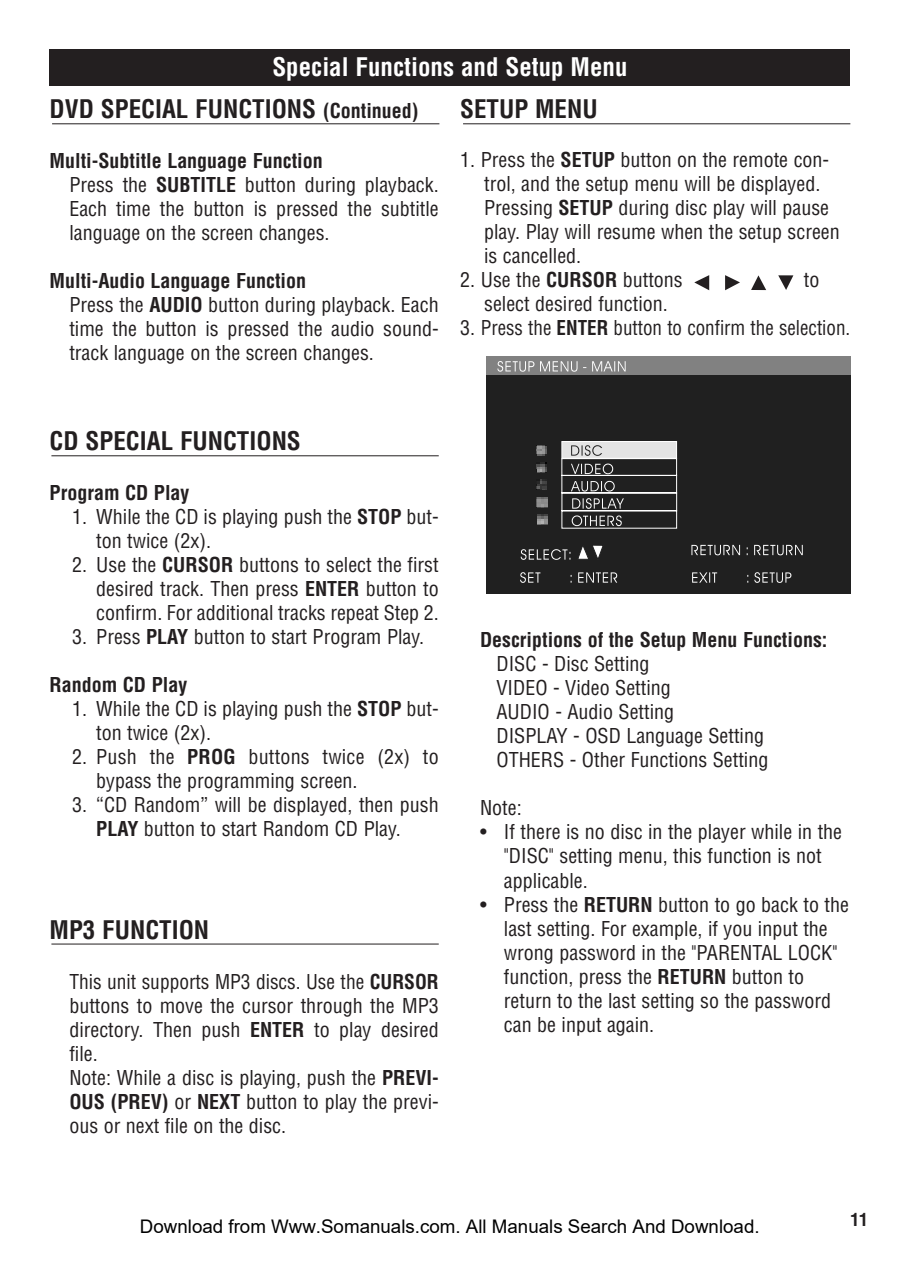
<style>
.page{position:relative;width:900px;height:1262px;background:#fff}
.page>*{position:absolute;margin:0;border:0;box-sizing:border-box;transform-origin:0 0}
.t1{font:700 condensed 25px/42px "Helvetica";color:#fff}
.t2{font:700 condensed 25px "Helvetica";color:#231f20}
.t3{font:condensed 20px/24px "Helvetica";color:#231f20}
.t4{font:700 condensed 20px "Helvetica";color:#231f20}
.t5{font:18.75px "Arial";color:#000}
.t6{font:700 condensed 17.5px "Helvetica";color:#231f20}
.s1{color:#231f20}
.s2{font-size:20px;color:#231f20}
.s3{font-weight:700}
</style>
<div class="page">
<div style="left:50px;top:50px;width:800px;height:36px;background:#231f20"></div>
<div style="left:487px;top:356px;width:363px;height:19px;background:#818181"></div>
<div style="left:486px;top:376px;width:364px;height:218px;background:#202020"></div>
<div style="left:562px;top:441px;width:114px;height:18px;background:#e4e4e4"></div>
<svg style="left:521px;top:549px;width:49px;height:11px"></svg>
<svg style="left:578px;top:545px;width:25px;height:15px"></svg>
<svg style="left:691px;top:545px;width:112px;height:10px"></svg>
<svg style="left:520px;top:572px;width:271px;height:11px"></svg>
<svg style="left:497px;top:361px;width:129px;height:11px"></svg>
<div style="left:562px;top:441px;width:115px;height:17px;border:1px solid #fff"></div>
<svg style="left:536px;top:445px;width:10px;height:11px"></svg>
<svg style="left:536px;top:462px;width:10px;height:10px"></svg>
<svg style="left:536px;top:479px;width:10px;height:10px"></svg>
<svg style="left:537px;top:497px;width:10px;height:10px"></svg>
<svg style="left:537px;top:514px;width:10px;height:11px"></svg>
<svg style="left:561px;top:445px;width:116px;height:84px"></svg>
<svg style="left:778px;top:275px;width:15px;height:15px"></svg>
<svg style="left:694px;top:275px;width:15px;height:15px"></svg>
<svg style="left:725px;top:275px;width:15px;height:15px"></svg>
<svg style="left:751px;top:275px;width:15px;height:15px"></svg>
<hr style="left:52px;top:123px;width:387px;height:1px;background:#231f20">
<hr style="left:463px;top:123px;width:387px;height:1px;background:#231f20">
<hr style="left:51px;top:455px;width:388px;height:1px;background:#231f20">
<hr style="left:51px;top:943px;width:388px;height:1px;background:#231f20">
<p class="t1" style="left:50px;top:46px;width:579px;text-indent:223px">Special Functions and Setup Menu<br><span class="s1">DVD SPECIAL FUNCTIONS</span> <span class="s2">(Continued)</span></p>
<p class="t3" style="left:69px;top:149px;width:371px;text-indent:-20px"><span class="s3">Multi-Subtitle Language Function<br></span>Press the <span class="s3">SUBTITLE</span> button during playback.<br>Each time the button is pressed the subtitle language on the screen changes.</p>
<p class="t3" style="left:69px;top:269px;width:371px;text-indent:-20px"><span class="s3">Multi-Audio Language Function<br></span>Press the <span class="s3">AUDIO</span> button during playback. Each time the button is pressed the audio sound&shy;track language on the screen changes.</p>
<p class="t2" style="left:460px;top:95px;width:139px">SETUP MENU</p>
<p class="t3" style="left:484px;top:148px;width:357px;text-indent:-24px">1. Press the <span class="s3">SETUP</span> button on the remote con&shy;trol, and the setup menu will be displayed.<br>Pressing <span class="s3">SETUP</span> during disc play will pause play. Play will resume when the setup screen is cancelled.</p>
<p class="t3" style="left:460px;top:268px;width:224px">2. Use the <span class="s3">CURSOR</span> buttons</p>
<p class="t3" style="left:804px;top:268px;width:17px">to</p>
<p class="t3" style="left:484px;top:292px;width:185px">select desired function.</p>
<p class="t3" style="left:460px;top:316px;width:392px">3. Press the <span class="s3">ENTER</span> button to confirm the selection.</p>
<p class="t2" style="left:50px;top:426px;width:253px">CD SPECIAL FUNCTIONS</p>
<p class="t4" style="left:50px;top:481px;width:141px">Program CD Play</p>
<p class="t3" style="left:96px;top:505px;width:344px;text-indent:-24px">1. While the CD is playing push the <span class="s3">STOP</span> but&shy;ton twice (2x).</p>
<p class="t3" style="left:96px;top:553px;width:344px;text-align:justify;text-indent:-24px">2. Use the <span class="s3">CURSOR</span> buttons to select the first desired track. Then press <span class="s3">ENTER</span> button to confirm. For additional tracks repeat Step 2.</p>
<p class="t3" style="left:72px;top:625px;width:354px">3. Press <span class="s3">PLAY</span> button to start Program Play.</p>
<p class="t4" style="left:50px;top:673px;width:139px">Random CD Play</p>
<p class="t3" style="left:96px;top:697px;width:344px;text-indent:-24px">1. While the CD is playing push the <span class="s3">STOP</span> but&shy;ton twice (2x).</p>
<p class="t3" style="left:96px;top:745px;width:344px;text-indent:-24px">2. Push the <span class="s3">PROG</span> buttons twice (2x) to bypass the programming screen.</p>
<p class="t3" style="left:96px;top:793px;width:344px;text-indent:-24px">3. “CD Random” will be displayed, then push<br><span class="s3">PLAY</span> button to start Random CD Play.</p>
<p class="t2" style="left:50px;top:915px;width:161px">MP3 FUNCTION</p>
<p class="t3" style="left:69px;top:970px;width:371px">This unit supports MP3 discs. Use the <span class="s3">CURSOR </span>buttons to move the cursor through the MP3 directory. Then push <span class="s3">ENTER</span> to play desired file.<br>Note: While a disc is playing, push the <span class="s3">PREVI-OUS (PREV)</span> or <span class="s3">NEXT</span> button to play the previ&shy;ous or next file on the disc.</p>
<p class="t4" style="left:480px;top:628px;width:349px">Descriptions of the Setup Menu Functions:</p>
<p class="t3" style="left:497px;top:652px;width:273px">DISC - Disc Setting<br>VIDEO - Video Setting<br>AUDIO - Audio Setting<br>DISPLAY - OSD Language Setting<br>OTHERS - Other Functions Setting</p>
<p class="t3" style="left:480px;top:796px;width:43px">Note:</p>
<p class="t3" style="left:504px;top:820px;width:340px;text-indent:-24px">• If there is no disc in the player while in the "DISC" setting menu, this function is not applicable.</p>
<p class="t3" style="left:504px;top:892px;width:346px;text-indent:-24px">• Press the <span class="s3">RETURN</span> button to go back to the last setting. For example, if you input the wrong password in the "PARENTAL LOCK" function, press the <span class="s3">RETURN</span> button to return to the last setting so the password can be input again.</p>
<p class="t5" style="left:140px;top:1215px;width:621px">Download from Www.Somanuals.com. All Manuals Search And Download.</p>
<p class="t6" style="left:850px;top:1209px;width:19px">11</p>
</div>
